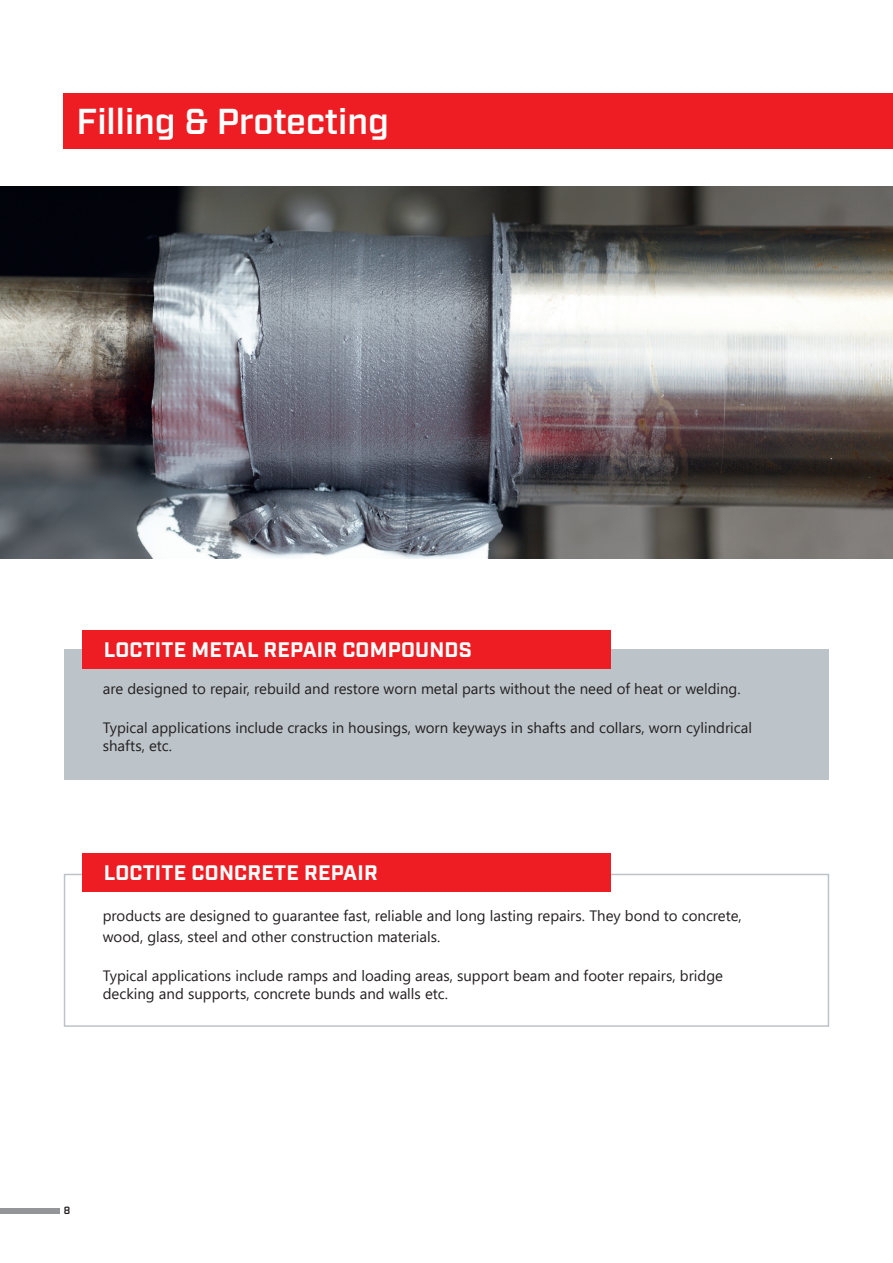
<style>
.page{position:relative;width:893px;height:1263px;background:#fff}
.page>*{position:absolute;margin:0;border:0;box-sizing:border-box;transform-origin:0 0}
.t1{font:600 36px "Industry";color:#fff}
.t2{font:700 21px "Industry";letter-spacing:.01em;color:#fff}
.t3{font:15px/18px "Segoe UI";color:#231f20}
.t4{font:600 10.5px "Industry";color:#231f20}
</style>
<div class="page">
<div style="left:0;top:1208px;width:60px;height:6px;background:#939598"></div>
<img style="left:0;top:187px;width:893px;height:371px">
<div style="left:65px;top:650px;width:764px;height:130px;background:#bcc4c9"></div>
<div style="left:64px;top:874px;width:765px;height:153px;border:2px solid #bcc4c9"></div>
<div style="left:64px;top:94px;width:829px;height:55px;background:#ee1d23"></div>
<div style="left:83px;top:631px;width:528px;height:38px;background:#ee1d23"></div>
<div style="left:83px;top:853px;width:528px;height:39px;background:#ee1d23"></div>
<h1 class="t1" style="left:77px;top:100px;width:314px">Filling &amp; Protecting</h1>
<h2 class="t2" style="left:104px;top:638px;width:369px">LOCTITE METAL REPAIR COMPOUNDS</h2>
<p class="t3" style="left:103px;top:679px;width:639px">are designed to repair, rebuild and restore worn metal parts without the need of heat or welding.</p>
<p class="t3" style="left:103px;top:719px;width:651px">Typical applications include cracks in housings, worn keyways in shafts and collars, worn cylindrical shafts, etc.</p>
<h2 class="t2" style="left:104px;top:860px;width:275px">LOCTITE CONCRETE REPAIR</h2>
<p class="t3" style="left:103px;top:905px;width:641px;line-height:21px">products are designed to guarantee fast, reliable and long lasting repairs. They bond to concrete, wood, glass, steel and other construction materials.</p>
<p class="t3" style="left:103px;top:967px;width:622px">Typical applications include ramps and loading areas, support beam and footer repairs, bridge decking and supports, concrete bunds and walls etc.</p>
<p class="t4" style="left:64px;top:1204px;width:8px">8</p>
</div>
